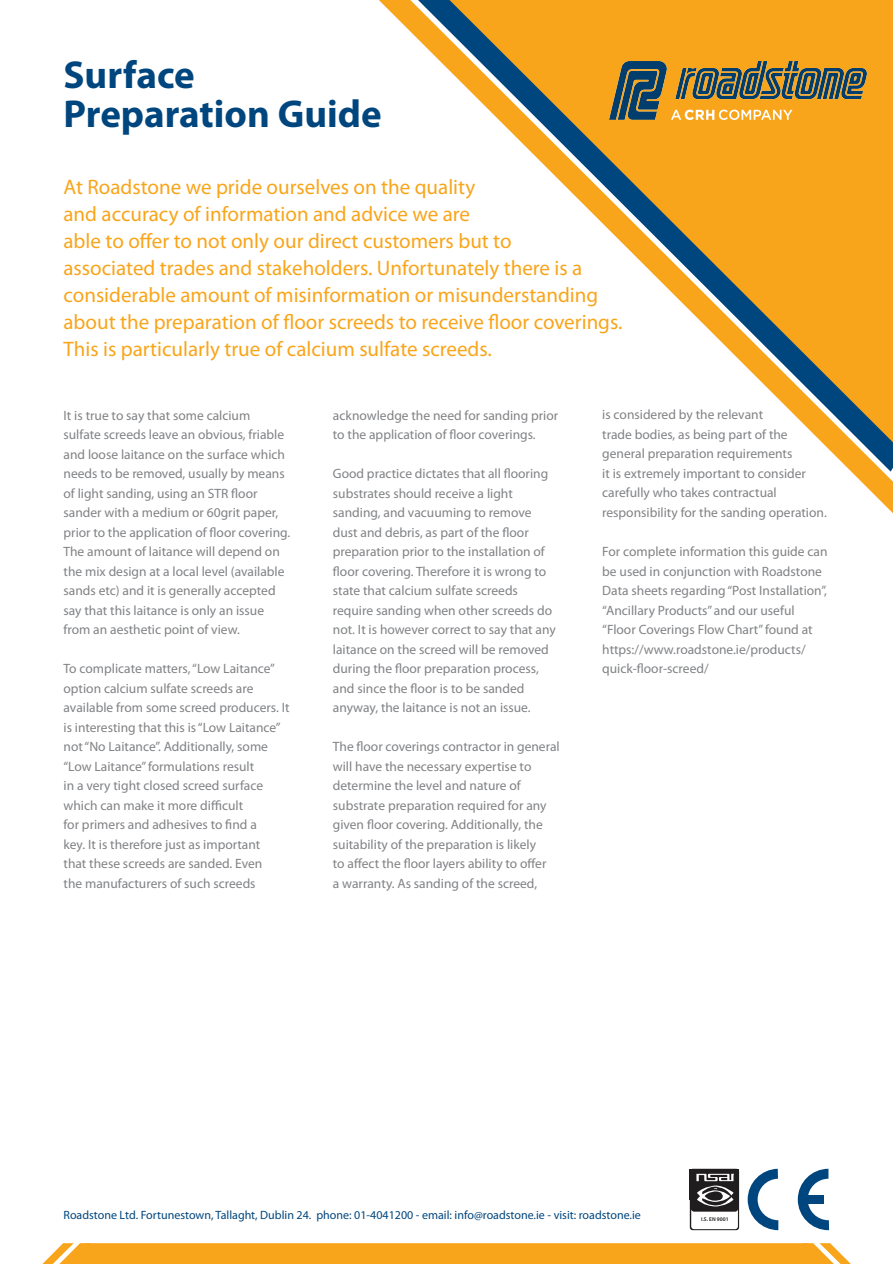
<style>
.page{position:relative;width:893px;height:1264px;background:#fff}
.page>*{position:absolute;margin:0;border:0;box-sizing:border-box;transform-origin:0 0}
.t1{font:700 39px/39px "Myriad Pro";color:#00467e}
.t2{font:21px/27px "Myriad Pro";color:#f9a51b}
.t3{font:13.5px/19.5px "Myriad Pro";color:#808285}
.t4{font:12px "Myriad Pro";color:#00467e}
.t5{font:600 5.55px "Myriad Pro";color:#201d1e}
</style>
<div class="page">
<svg style="left:379px;top:0;width:514px;height:513px"></svg>
<svg style="left:43px;top:1243px;width:807px;height:20px;background:#f9a926"></svg>
<svg style="left:690px;top:1168px;width:49px;height:61px"></svg>
<div style="left:690px;top:1168px;width:49px;height:31px;background:#201d1e"></div>
<div style="left:691px;top:1208px;width:47px;height:20px;background:#fff;border-radius:3px"></div>
<div style="left:691px;top:1199px;width:47px;height:12px;background:#201d1e;border-radius:3px"></div>
<svg style="left:696px;top:1173px;width:38px;height:33px"></svg>
<svg style="left:748px;top:1168px;width:30px;height:61px"></svg>
<svg style="left:798px;top:1168px;width:31px;height:61px"></svg>
<div style="left:806px;top:1194px;width:18px;height:9px;background:#00467e"></div>
<img style="left:609px;top:62px;width:258px;height:57px">
<h1 class="t1" style="left:64px;top:58px;width:320px">Surface<br>Preparation Guide</h1>
<p class="t2" style="left:64px;top:176px;width:560px">At Roadstone we pride ourselves on the quality<br>and accuracy of information and advice we are<br>able to offer to not only our direct customers but to<br>associated trades and stakeholders. Unfortunately there is a considerable amount of misinformation or misunderstanding about the preparation of floor screeds to receive floor coverings.<br>This is particularly true of calcium sulfate screeds.</p>
<p class="t3" style="left:64px;top:406px;width:228px">It is true to say that some calcium sulfate screeds leave an obvious, friable and loose laitance on the surface which needs to be removed, usually by means of light sanding, using an STR floor sander with a medium or 60grit paper, prior to the application of floor covering.<br>The amount of laitance will depend on the mix design at a local level (available sands etc) and it is generally accepted say that this laitance is only an issue from an aesthetic point of view.</p>
<p class="t3" style="left:64px;top:660px;width:228px">To complicate matters, “Low Laitance” option calcium sulfate screeds are available from some screed producers. It is interesting that this is “Low Laitance” not “No Laitance”. Additionally, some “Low Laitance” formulations result<br>in a very tight closed screed surface which can make it more difficult<br>for primers and adhesives to find a<br>key. It is therefore just as important<br>that these screeds are sanded. Even<br>the manufacturers of such screeds</p>
<p class="t3" style="left:333px;top:406px;width:227px">acknowledge the need for sanding prior to the application of floor coverings.</p>
<p class="t3" style="left:333px;top:465px;width:224px">Good practice dictates that all flooring substrates should receive a light sanding, and vacuuming to remove dust and debris, as part of the floor preparation prior to the installation of floor covering. Therefore it is wrong to state that calcium sulfate screeds require sanding when other screeds do not. It is however correct to say that any laitance on the screed will be removed during the floor preparation process, and since the floor is to be sanded anyway, the laitance is not an issue.</p>
<p class="t3" style="left:333px;top:738px;width:228px">The floor coverings contractor in general will have the necessary expertise to determine the level and nature of substrate preparation required for any given floor covering. Additionally, the suitability of the preparation is likely<br>to affect the floor layers ability to offer<br>a warranty. As sanding of the screed,</p>
<p class="t3" style="left:602px;top:406px;width:226px">is considered by the relevant<br>trade bodies, as being part of the general preparation requirements<br>it is extremely important to consider carefully who takes contractual responsibility for the sanding operation.</p>
<p class="t3" style="left:602px;top:543px;width:227px">For complete information this guide can be used in conjunction with Roadstone Data sheets regarding “Post Installation”, “Ancillary Products” and our useful “Floor Coverings Flow Chart” found at https://www.roadstone.ie/products/ quick-floor-screed/</p>
<p class="t4" style="left:64px;top:1210px;width:579px">Roadstone Ltd. Fortunestown, Tallaght, Dublin 24. phone: 01-4041200 - email: info@roadstone.ie - visit: roadstone.ie</p>
<p class="t5" style="left:701px;top:1215px;width:29px">I.S. EN 9001</p>
</div>
